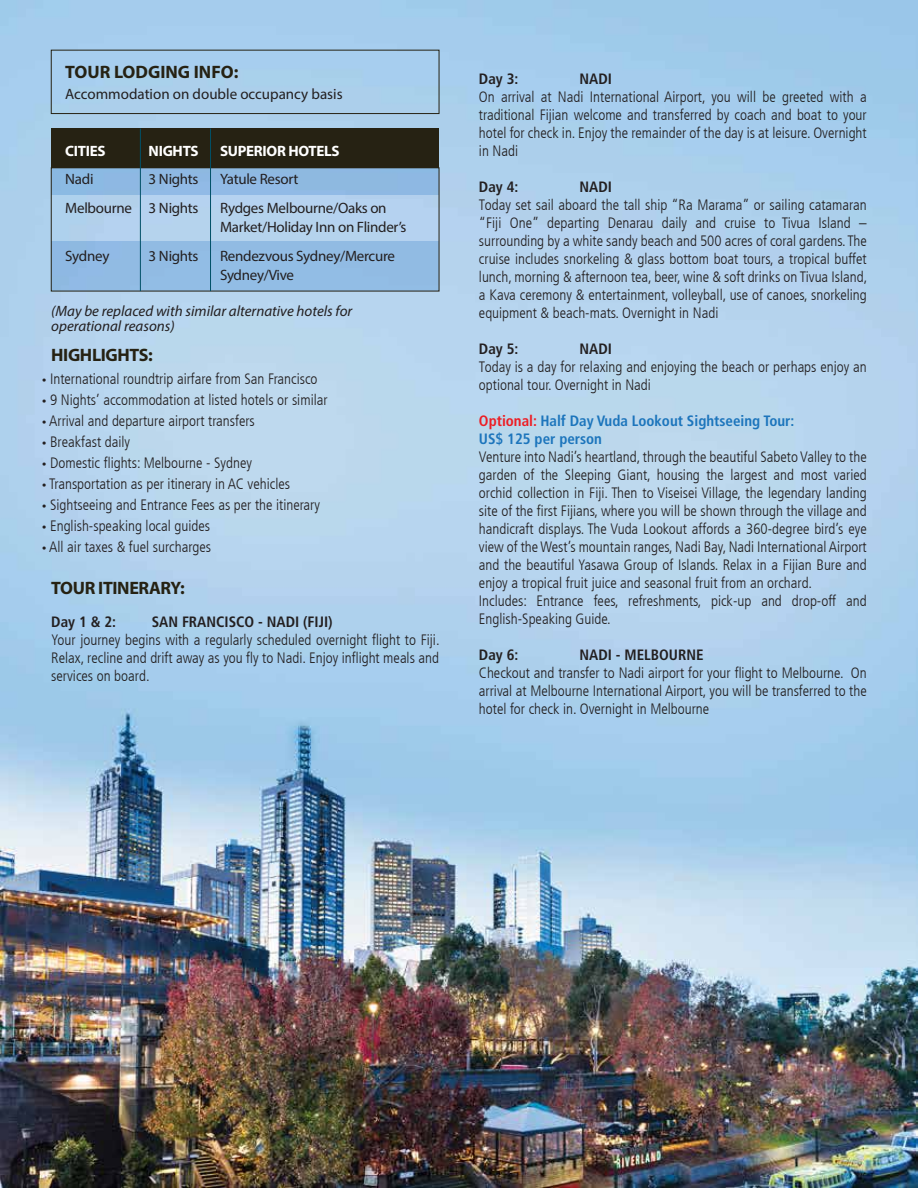
<style>
.page{position:relative;width:918px;height:1188px;background:#fff}
.page>*{position:absolute;margin:0;border:0;box-sizing:border-box;transform-origin:0 0}
.t1{font:700 18px "Myriad Pro";letter-spacing:-.02em;color:#262213}
.t2{font:700 18px "Myriad Pro";color:#262213}
.t3{font:300 condensed 15px/18px "Frutiger LT Com";color:#231f20;text-align:justify}
.t4{font:15px/19.5px "Myriad Pro";letter-spacing:-.02em;color:#231f20}
.t5{font:700 condensed 15px "Frutiger LT Com";color:#231f20}
.t6{font:italic 15px/15px "Myriad Pro";color:#231f20}
.t7{font:700 condensed 15px/18px "Frutiger LT Com";color:#1c75bc}
.t8{font:15px "Myriad Pro";color:#231f20}
.t9{font:700 15px "Myriad Pro";letter-spacing:-.02em;color:#fff}
.s1{font-family:"Myriad Pro";font-weight:400;font-stretch:normal}
.s2{color:#ed1d24}
</style>
<div class="page">
<img style="left:0;top:0;width:918px;height:1188px">
<div style="left:51px;top:50px;width:388px;height:64px;border:1px solid #262213"></div>
<div style="left:51px;top:129px;width:388px;height:39px;background:#262213"></div>
<div style="left:51px;top:168px;width:388px;height:26px;background:#8eb9e3"></div>
<div style="left:51px;top:241px;width:388px;height:50px;background:#91bbe3"></div>
<hr style="left:210px;top:129px;width:1px;height:162px;background:#015067">
<hr style="left:140px;top:129px;width:1px;height:162px;background:#015067">
<p class="t2" style="left:65px;top:60px;width:175px">TOUR LODGING INFO:</p>
<p class="t8" style="left:65px;top:85px;width:279px">Accommodation on double occupancy basis</p>
<p class="t9" style="left:65px;top:141px;width:42px">CITIES</p>
<p class="t9" style="left:149px;top:141px;width:51px">NIGHTS</p>
<p class="t9" style="left:220px;top:141px;width:121px">SUPERIOR HOTELS</p>
<p class="t4" style="left:65px;top:169px;width:30px">Nadi</p>
<p class="t4" style="left:149px;top:169px;width:51px">3 Nights</p>
<p class="t4" style="left:220px;top:169px;width:80px">Yatule Resort</p>
<p class="t4" style="left:65px;top:198px;width:135px">Melbourne 3 Nights</p>
<p class="t4" style="left:220px;top:198px;width:188px">Rydges Melbourne/Oaks on<br>Market/Holiday Inn on Flinder’s</p>
<p class="t4" style="left:65px;top:246px;width:46px">Sydney</p>
<p class="t4" style="left:149px;top:246px;width:51px">3 Nights</p>
<p class="t4" style="left:220px;top:246px;width:176px">Rendezvous Sydney/Mercure<br>Sydney/Vive</p>
<p class="t6" style="left:51px;top:304px;width:303px">(May be replaced with similar alternative hotels for operational reasons)</p>
<p class="t1" style="left:51px;top:343px;width:103px">HIGHLIGHTS:</p>
<p class="t3" style="left:42px;top:370px;width:277px"><span class="s1">•</span> International roundtrip airfare from San Francisco</p>
<p class="t3" style="left:42px;top:391px;width:287px"><span class="s1">•</span> 9 Nights’ accommodation at listed hotels or similar</p>
<p class="t3" style="left:42px;top:412px;width:214px"><span class="s1">•</span> Arrival and departure airport transfers</p>
<p class="t3" style="left:42px;top:433px;width:89px"><span class="s1">•</span> Breakfast daily</p>
<p class="t3" style="left:42px;top:454px;width:211px"><span class="s1">•</span> Domestic flights: Melbourne - Sydney</p>
<p class="t3" style="left:42px;top:475px;width:249px"><span class="s1">•</span> Transportation as per itinerary in AC vehicles</p>
<p class="t3" style="left:42px;top:496px;width:279px"><span class="s1">•</span> Sightseeing and Entrance Fees as per the itinerary</p>
<p class="t3" style="left:42px;top:517px;width:169px"><span class="s1">•</span> English-speaking local guides</p>
<p class="t3" style="left:42px;top:538px;width:170px"><span class="s1">•</span> All air taxes &amp; fuel surcharges</p>
<p class="t1" style="left:51px;top:576px;width:135px">TOUR ITINERARY:</p>
<p class="t5" style="left:51px;top:613px;width:66px">Day 1 &amp; 2:</p>
<p class="t5" style="left:152px;top:613px;width:182px">SAN FRANCISCO - NADI (FIJI)</p>
<p class="t3" style="left:51px;top:631px;width:390px">Your journey begins with a regularly scheduled overnight flight to Fiji.<br>Relax, recline and drift away as you fly to Nadi. Enjoy inflight meals and services on board.</p>
<p class="t5" style="left:479px;top:70px;width:41px">Day 3:</p>
<p class="t5" style="left:579px;top:70px;width:34px">NADI</p>
<p class="t3" style="left:479px;top:88px;width:389px">On arrival at Nadi International Airport, you will be greeted with a traditional Fijian welcome and transferred by coach and boat to your hotel for check in. Enjoy the remainder of the day is at leisure. Overnight in Nadi</p>
<p class="t5" style="left:479px;top:178px;width:41px">Day 4:</p>
<p class="t5" style="left:579px;top:178px;width:34px">NADI</p>
<p class="t3" style="left:479px;top:196px;width:390px">Today set sail aboard the tall ship “Ra Marama” or sailing catamaran “Fiji One” departing Denarau daily and cruise to Tivua Island – surrounding by a white sandy beach and 500 acres of coral gardens. The cruise includes snorkeling &amp; glass bottom boat tours, a tropical buffet lunch, morning &amp; afternoon tea, beer, wine &amp; soft drinks on Tivua Island, a Kava ceremony &amp; entertainment, volleyball, use of canoes, snorkeling equipment &amp; beach-mats. Overnight in Nadi</p>
<p class="t5" style="left:479px;top:340px;width:41px">Day 5:</p>
<p class="t5" style="left:579px;top:340px;width:34px">NADI</p>
<p class="t3" style="left:479px;top:358px;width:389px">Today is a day for relaxing and enjoying the beach or perhaps enjoy an optional tour. Overnight in Nadi</p>
<p class="t7" style="left:479px;top:412px;width:317px"><span class="s2">Optional:</span> Half Day Vuda Lookout Sightseeing Tour:<br>US$ 125 per person</p>
<p class="t3" style="left:479px;top:448px;width:389px;text-align:left">Venture into Nadi’s heartland, through the beautiful Sabeto Valley to the garden of the Sleeping Giant, housing the largest and most varied orchid collection in Fiji. Then to Viseisei Village, the legendary landing site of the first Fijians, where you will be shown through the village and handicraft displays. The Vuda Lookout affords a 360-degree bird’s eye view of the West’s mountain ranges, Nadi Bay, Nadi International Airport and the beautiful Yasawa Group of Islands. Relax in a Fijian Bure and enjoy a tropical fruit juice and seasonal fruit from an orchard.<br>Includes: Entrance fees, refreshments, pick-up and drop-off and English-Speaking Guide.</p>
<p class="t5" style="left:479px;top:646px;width:41px">Day 6:</p>
<p class="t5" style="left:579px;top:646px;width:126px">NADI - MELBOURNE</p>
<p class="t3" style="left:479px;top:664px;width:389px">Checkout and transfer to Nadi airport for your flight to Melbourne. On arrival at Melbourne International Airport, you will be transferred to the hotel for check in. Overnight in Melbourne</p>
</div>
